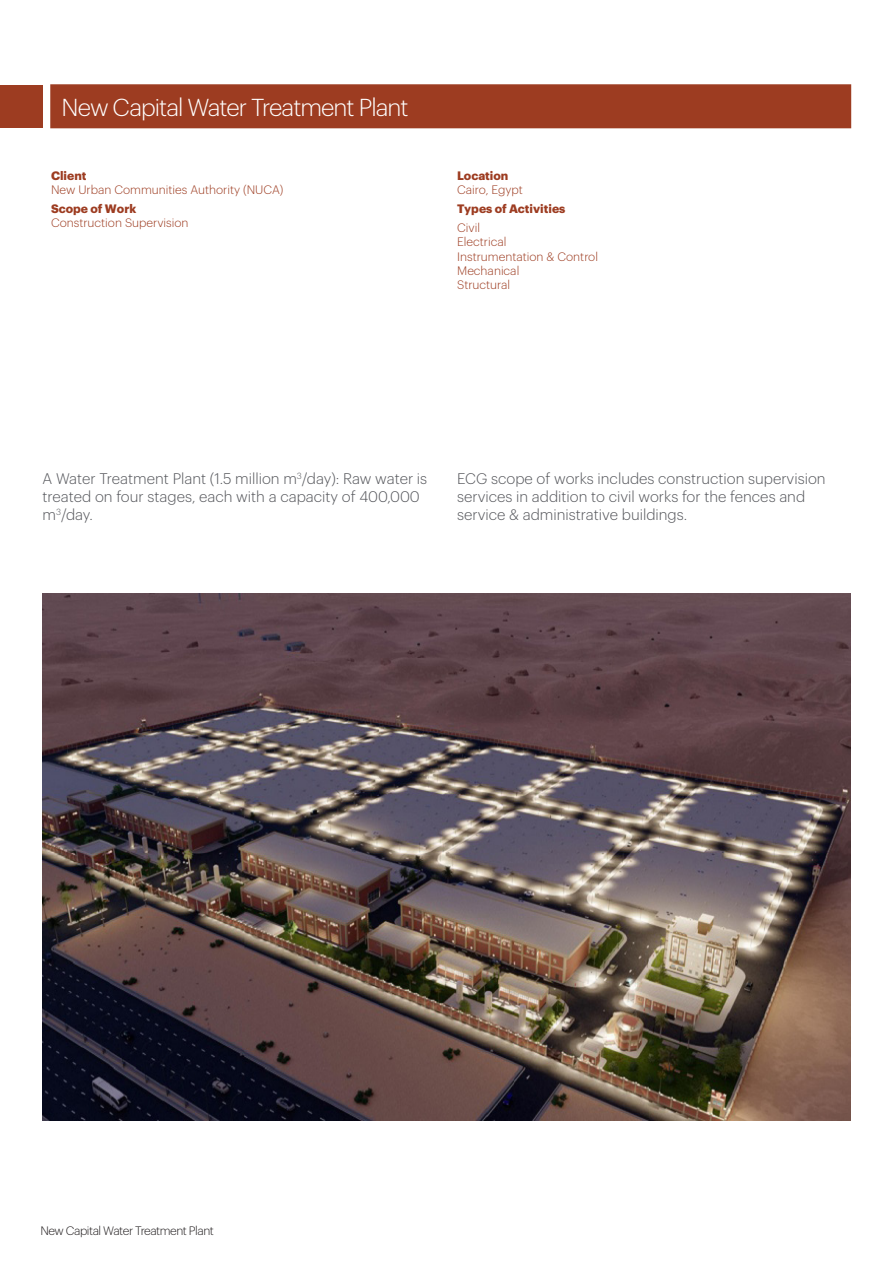
<style>
.page{position:relative;width:893px;height:1263px;background:#fff}
.page>*{position:absolute;margin:0;border:0;box-sizing:border-box;transform-origin:0 0}
.t1{font:300 24px "Graphik";letter-spacing:-.04em;color:#fff}
.t2{font:300 15px/18px "Graphik";color:#54555a}
.t3{font:300 12px "Graphik";color:#9d3c21}
.t4{font:700 12px "Graphik";color:#9d3c21}
.t5{font:300 12px "Graphik";letter-spacing:-.04em;color:#231f20}
</style>
<div class="page">
<div style="left:0;top:85px;width:43px;height:43px;background:#9d3c21"></div>
<div style="left:50px;top:84px;width:801px;height:44px;background:#9d3c21;border:2px solid #9d3c21"></div>
<img style="left:43px;top:593px;width:807px;height:527px">
<p class="t1" style="left:62px;top:90px;width:348px">New Capital Water Treatment Plant</p>
<p class="t4" style="left:51px;top:166px;width:37px">Client</p>
<p class="t3" style="left:51px;top:181px;width:234px">New Urban Communities Authority (NUCA)</p>
<p class="t4" style="left:51px;top:199px;width:87px">Scope of Work</p>
<p class="t3" style="left:51px;top:214px;width:139px">Construction Supervision</p>
<p class="t4" style="left:457px;top:166px;width:53px">Location</p>
<p class="t3" style="left:457px;top:181px;width:67px">Cairo, Egypt</p>
<p class="t4" style="left:457px;top:199px;width:110px">Types of Activities</p>
<p class="t3" style="left:457px;top:219px;width:24px">Civil</p>
<p class="t3" style="left:457px;top:233px;width:51px">Electrical</p>
<p class="t3" style="left:457px;top:247px;width:142px">Instrumentation &amp; Control</p>
<p class="t3" style="left:457px;top:262px;width:64px">Mechanical</p>
<p class="t3" style="left:457px;top:276px;width:55px">Structural</p>
<p class="t2" style="left:43px;top:468px;width:386px">A Water Treatment Plant (1.5 million m<sup>3</sup>/day): Raw water is treated on four stages, each with a capacity of 400,000 m<sup>3</sup>/day.</p>
<p class="t2" style="left:457px;top:468px;width:370px">ECG scope of works includes construction supervision services in addition to civil works for the fences and service &amp; administrative buildings.</p>
<p class="t5" style="left:40px;top:1221px;width:175px">New Capital Water Treatment Plant</p>
</div>
